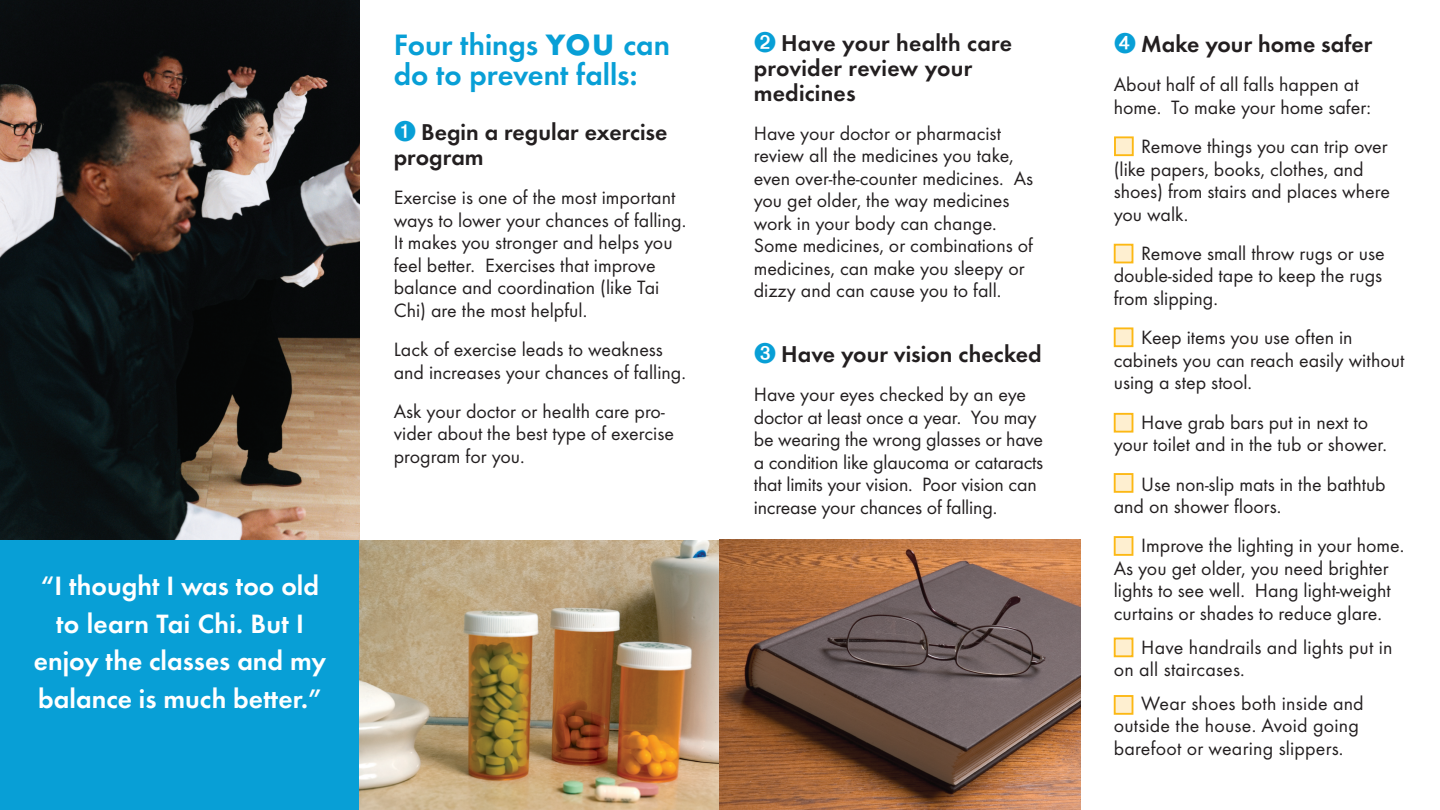
<style>
.page{position:relative;width:1440px;height:810px;background:#fff}
.page>*{position:absolute;margin:0;border:0;box-sizing:border-box;transform-origin:0 0}
.t1{font:600 30.62px/30px "Futura T";color:#089fd6}
.t2{font:600 27.5px/37.5px "Futura T";color:#fff;text-align:center}
.t3{font:600 23.75px/25px "Futura T";color:#231f20}
.t4{font:20px/22.5px "Futura T";color:#231f20}
.s1{font-weight:700}
.s2{color:#089fd6}
</style>
<div class="page">
<div style="left:0;top:480px;width:360px;height:330px;background:#089fd6"></div>
<div style="left:1115px;top:137px;width:18px;height:18px;background:#feefd0"></div>
<div style="left:1114px;top:136px;width:20px;height:20px;border:2px solid #fcb814"></div>
<div style="left:1115px;top:245px;width:17px;height:17px;background:#feefd0"></div>
<div style="left:1114px;top:244px;width:19px;height:19px;border:2px solid #fcb814"></div>
<div style="left:1115px;top:328px;width:17px;height:18px;background:#feefd0"></div>
<div style="left:1114px;top:327px;width:19px;height:20px;border:2px solid #fcb814"></div>
<div style="left:1115px;top:414px;width:17px;height:18px;background:#feefd0"></div>
<div style="left:1114px;top:413px;width:19px;height:20px;border:2px solid #fcb814"></div>
<div style="left:1115px;top:474px;width:17px;height:18px;background:#feefd0"></div>
<div style="left:1114px;top:473px;width:19px;height:20px;border:2px solid #fcb814"></div>
<div style="left:1115px;top:537px;width:17px;height:18px;background:#feefd0"></div>
<div style="left:1114px;top:536px;width:19px;height:20px;border:2px solid #fcb814"></div>
<div style="left:1115px;top:638px;width:17px;height:18px;background:#feefd0"></div>
<div style="left:1114px;top:638px;width:19px;height:19px;border:2px solid #fcb814"></div>
<div style="left:1115px;top:696px;width:17px;height:18px;background:#feefd0"></div>
<div style="left:1114px;top:695px;width:19px;height:20px;border:2px solid #fcb814"></div>
<img style="left:360px;top:540px;width:720px;height:270px">
<img style="left:0;top:0;width:360px;height:540px">
<h2 class="t2" style="left:34px;top:567px;width:294px">“I thought I was too old to learn Tai Chi. But I enjoy the classes and my balance is much better.”</h2>
<h1 class="t1" style="left:394px;top:29px;width:278px">Four things <span class="s1">YOU</span> can do to prevent falls:</h1>
<p class="t3" style="left:394px;top:119px;width:275px"><span class="s2">➊</span> Begin a regular exercise program</p>
<p class="t4" style="left:394px;top:186px;width:294px">Exercise is one of the most important ways to lower your chances of falling.<br>It makes you stronger and helps you feel better. Exercises that improve balance and coordination (like Tai Chi) are the most helpful.</p>
<p class="t4" style="left:394px;top:338px;width:294px">Lack of exercise leads to weakness and increases your chances of falling.</p>
<p class="t4" style="left:394px;top:400px;width:282px">Ask your doctor or health care pro&shy;vider about the best type of exercise program for you.</p>
<p class="t3" style="left:754px;top:30px;width:260px"><span class="s2">➋</span> Have your health care provider review your medicines</p>
<p class="t4" style="left:754px;top:122px;width:281px">Have your doctor or pharmacist review all the medicines you take, even over-the-counter medicines. As you get older, the way medicines work in your body can change.<br>Some medicines, or combinations of medicines, can make you sleepy or dizzy and can cause you to fall.</p>
<p class="t3" style="left:754px;top:341px;width:289px"><span class="s2">➌</span> Have your vision checked</p>
<p class="t4" style="left:754px;top:383px;width:291px">Have your eyes checked by an eye doctor at least once a year. You may be wearing the wrong glasses or have a condition like glaucoma or cataracts that limits your vision. Poor vision can increase your chances of falling.</p>
<p class="t3" style="left:1114px;top:31px;width:260px"><span class="s2">➍</span> Make your home safer</p>
<p class="t4" style="left:1114px;top:73px;width:259px">About half of all falls happen at home. To make your home safer:</p>
<p class="t4" style="left:1114px;top:135px;width:278px;text-indent:28px">Remove things you can trip over (like papers, books, clothes, and shoes) from stairs and places where you walk.</p>
<p class="t4" style="left:1114px;top:242px;width:272px;text-indent:28px">Remove small throw rugs or use double-sided tape to keep the rugs from slipping.</p>
<p class="t4" style="left:1114px;top:326px;width:292px;text-indent:28px">Keep items you use often in cabinets you can reach easily without using a step stool.</p>
<p class="t4" style="left:1114px;top:411px;width:275px;text-align:center">Have grab bars put in next to<br>your toilet and in the tub or shower.</p>
<p class="t4" style="left:1114px;top:473px;width:274px;text-indent:28px">Use non-slip mats in the bathtub and on shower floors.</p>
<p class="t4" style="left:1114px;top:534px;width:292px;text-indent:28px">Improve the lighting in your home.<br>As you get older, you need brighter lights to see well. Hang light-weight curtains or shades to reduce glare.</p>
<p class="t4" style="left:1114px;top:636px;width:280px;text-indent:28px">Have handrails and lights put in on all staircases.</p>
<p class="t4" style="left:1114px;top:692px;width:252px;text-indent:28px">Wear shoes both inside and outside the house. Avoid going barefoot or wearing slippers.</p>
</div>
